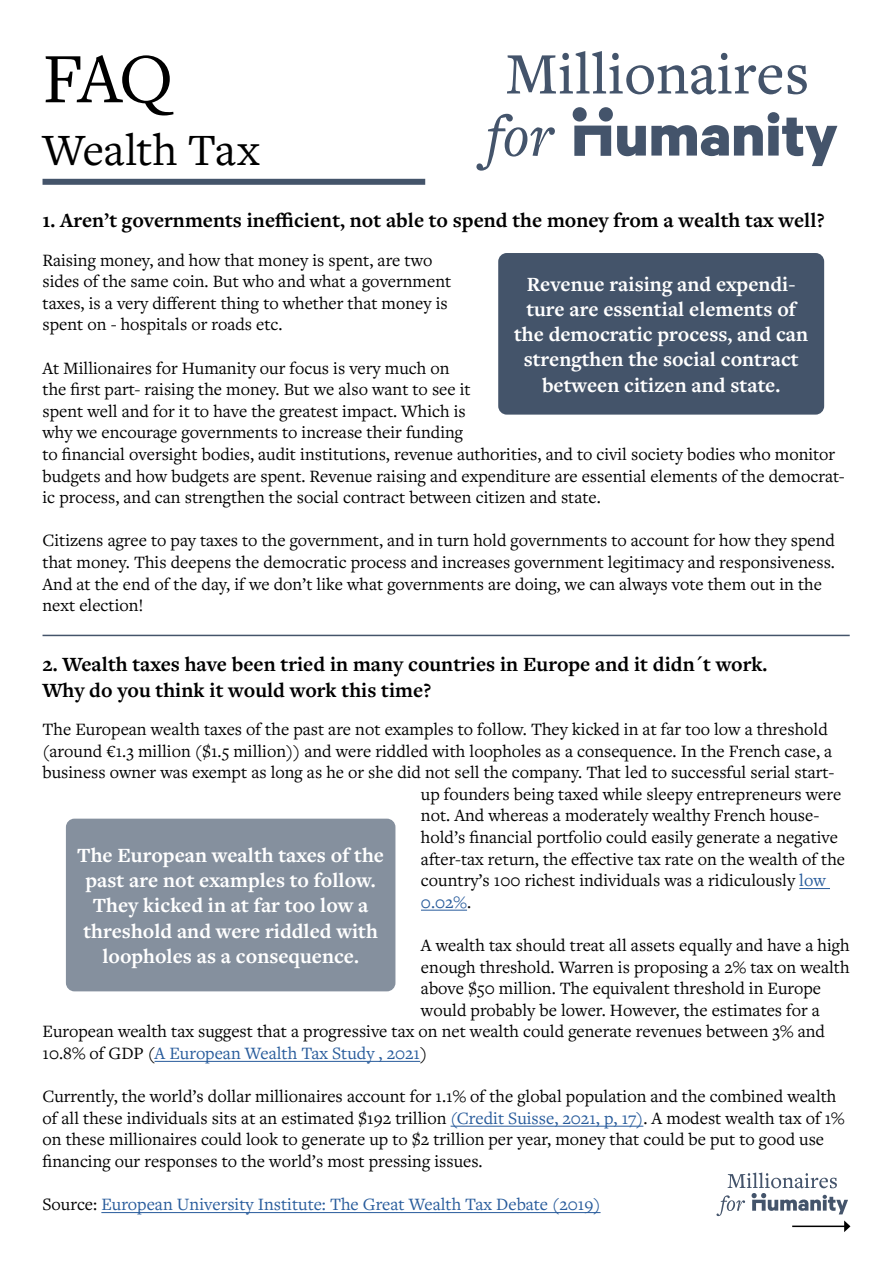
<style>
.page{position:relative;width:893px;height:1263px;background:#fff}
.page>*{position:absolute;margin:0;border:0;box-sizing:border-box;transform-origin:0 0}
.t1{font:73.5px "Freight Text Pro";color:#000}
.t2{font:46.5px "Freight Text Pro";letter-spacing:-.005em;color:#000}
.t3{font:700 21px/25.2px "Freight Text Pro";color:#fff;text-align:center}
.t4{font:700 21px/25.2px "Freight Text Pro";color:#000}
.t5{font:18px/21.6px "Freight Text Pro";color:#000}
.t6{font:18px "Freight Text Pro";color:#275b9b}
.s1{color:#275b9b}
.s2{color:#000}
</style>
<div class="page">
<div style="left:43px;top:179px;width:382px;height:6px;background:#44546a"></div>
<hr style="left:43px;top:635px;width:807px;height:1px;background:#44546a">
<div style="left:498px;top:253px;width:326px;height:162px;background:#44546a;border-radius:9px"></div>
<hr style="left:799px;top:888px;width:31px;height:1px;background:#275b9b">
<hr style="left:421px;top:910px;width:46px;height:1px;background:#275b9b">
<hr style="left:155px;top:1061px;width:265px;height:1px;background:#275b9b">
<hr style="left:451px;top:1126px;width:192px;height:1px;background:#275b9b">
<hr style="left:101px;top:1212px;width:500px;height:1px;background:#275b9b">
<div style="left:66px;top:819px;width:329px;height:172px;background:#85909e;border-radius:9px"></div>
<svg style="left:716px;top:1172px;width:134px;height:60px"></svg>
<svg style="left:507px;top:51px;width:275px;height:43px"></svg>
<svg style="left:788px;top:65px;width:19px;height:29px"></svg>
<svg style="left:573px;top:107px;width:264px;height:59px"></svg>
<svg style="left:476px;top:114px;width:79px;height:57px"></svg>
<h1 class="t1" style="left:43px;top:30px;width:132px">FAQ</h1>
<h2 class="t2" style="left:43px;top:120px;width:219px">Wealth Tax</h2>
<p class="t4" style="left:43px;top:207px;width:784px">1. Aren’t governments inefficient, not able to spend the money from a wealth tax well?</p>
<p class="t5" style="left:43px;top:248px;width:410px">Raising money, and how that money is spent, are two sides of the same coin. But who and what a government taxes, is a very different thing to whether that money is spent on - hospitals or roads etc.</p>
<p class="t5" style="left:43px;top:356px;width:804px">At Millionaires for Humanity our focus is very much on<br>the first part- raising the money. But we also want to see it<br>spent well and for it to have the greatest impact. Which is<br>why we encourage governments to increase their funding<br>to financial oversight bodies, audit institutions, revenue authorities, and to civil society bodies who monitor budgets and how budgets are spent. Revenue raising and expenditure are essential elements of the democrat&shy;ic process, and can strengthen the social contract between citizen and state.</p>
<p class="t5" style="left:43px;top:529px;width:794px">Citizens agree to pay taxes to the government, and in turn hold governments to account for how they spend that money. This deepens the democratic process and increases government legitimacy and responsiveness.<br>And at the end of the day, if we don’t like what governments are doing, we can always vote them out in the next election!</p>
<p class="t3" style="left:514px;top:271px;width:296px">Revenue raising and expendi&shy;ture are essential elements of the democratic process, and can strengthen the social contract between citizen and state.</p>
<p class="t4" style="left:42px;top:651px;width:726px">2. Wealth taxes have been tried in many countries in Europe and it didn´t work.<br>Why do you think it would work this time?</p>
<p class="t5" style="left:43px;top:718px;width:787px">The European wealth taxes of the past are not examples to follow. They kicked in at far too low a threshold</p>
<p class="t5" style="left:43px;top:739px;width:791px">(around €1.3 million ($1.5 million)) and were riddled with loopholes as a consequence. In the French case, a</p>
<p class="t5" style="left:43px;top:761px;width:793px">business owner was exempt as long as he or she did not sell the company. That led to successful serial start-</p>
<p class="t5" style="left:421px;top:782px;width:422px">up founders being taxed while sleepy entrepreneurs were</p>
<p class="t5" style="left:421px;top:804px;width:400px">not. And whereas a moderately wealthy French house-</p>
<p class="t5" style="left:421px;top:826px;width:419px">hold’s financial portfolio could easily generate a negative</p>
<p class="t5" style="left:421px;top:847px;width:426px">after-tax return, the effective tax rate on the wealth of the</p>
<p class="t5" style="left:421px;top:869px;width:406px">country’s 100 richest individuals was a ridiculously <span class="s1">low</span></p>
<p class="t6" style="left:421px;top:890px;width:52px">0.02%<span class="s2">.</span></p>
<p class="t5" style="left:421px;top:934px;width:430px">A wealth tax should treat all assets equally and have a high</p>
<p class="t5" style="left:421px;top:955px;width:430px">enough threshold. Warren is proposing a 2% tax on wealth</p>
<p class="t5" style="left:421px;top:977px;width:402px">above $50 million. The equivalent threshold in Europe</p>
<p class="t5" style="left:421px;top:998px;width:400px">would probably be lower. However, the estimates for a</p>
<p class="t5" style="left:43px;top:1020px;width:784px">European wealth tax suggest that a progressive tax on net wealth could generate revenues between 3% and</p>
<p class="t6" style="left:43px;top:1041px;width:386px"><span class="s2">10.8% of GDP (</span>A European Wealth Tax Study , 2021<span class="s2">)</span></p>
<p class="t5" style="left:43px;top:1085px;width:804px">Currently, the world’s dollar millionaires account for 1.1% of the global population and the combined wealth of all these individuals sits at an estimated $192 trillion <span class="s1">(Credit Suisse, 2021, p, 17)</span>. A modest wealth tax of 1% on these millionaires could look to generate up to $2 trillion per year, money that could be put to good use financing our responses to the world’s most pressing issues.</p>
<p class="t6" style="left:43px;top:1192px;width:559px"><span class="s2">Source:</span> European University Institute: The Great Wealth Tax Debate (2019)</p>
<p class="t3" style="left:77px;top:842px;width:308px">The European wealth taxes of the past are not examples to follow.<br>They kicked in at far too low a threshold and were riddled with loopholes as a consequence.</p>
</div>
